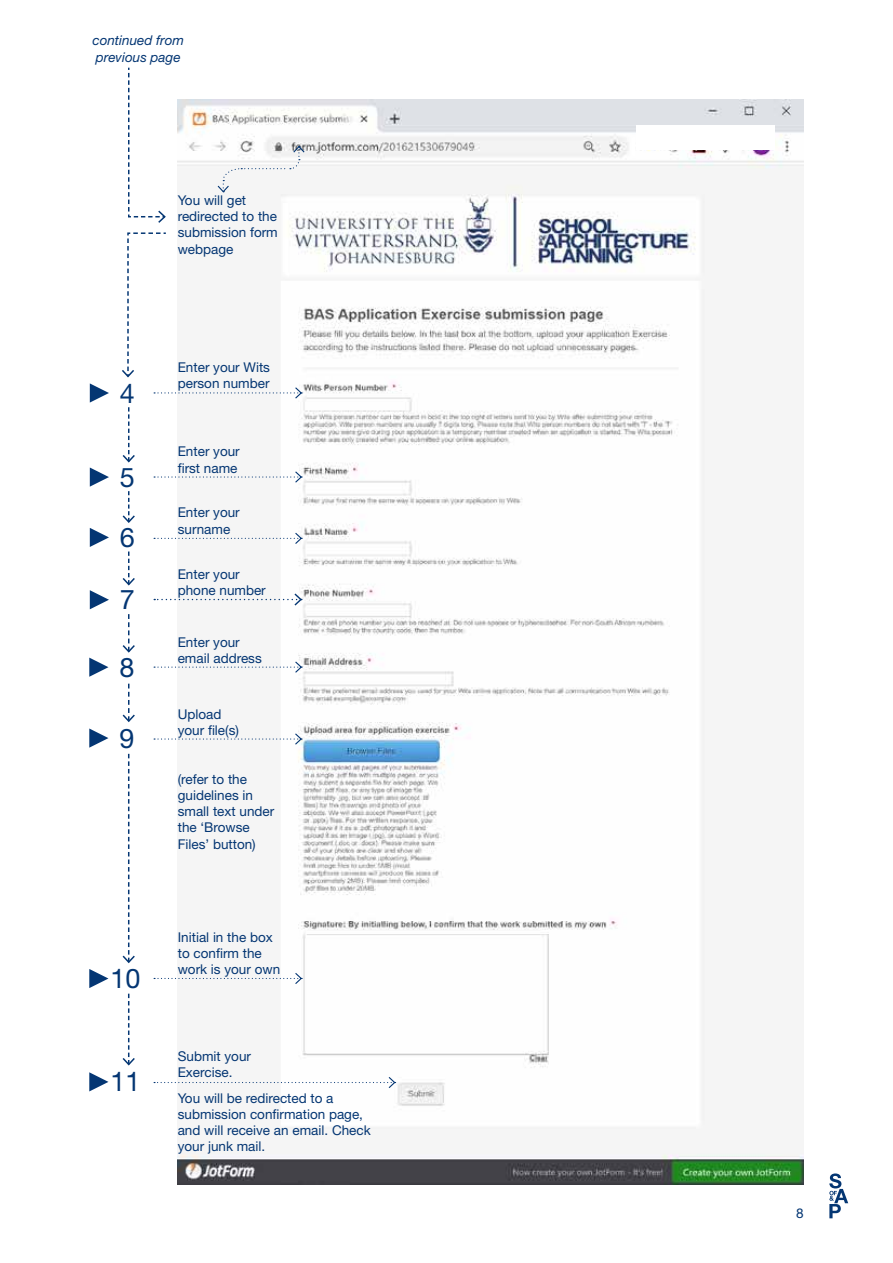
<style>
.page{position:relative;width:893px;height:1263px;background:#fff}
.page>*{position:absolute;margin:0;border:0;box-sizing:border-box;transform-origin:0 0}
.t1{font:27px "Helvetica Neue LT Std";color:#043673}
.t2{font:13.5px/16.2px "Helvetica Neue LT Std";color:#043673}
.t3{font:italic 13.5px/16.2px "Helvetica Neue LT Std";color:#043673}
</style>
<div class="page">
<svg style="left:829px;top:1173px;width:19px;height:45px"></svg>
<img style="left:178px;top:100px;width:626px;height:1084px">
<svg style="left:90px;top:383px;width:19px;height:20px"></svg>
<svg style="left:128px;top:67px;width:38px;height:156px"></svg>
<svg style="left:122px;top:994px;width:13px;height:72px"></svg>
<svg style="left:90px;top:467px;width:19px;height:20px"></svg>
<svg style="left:90px;top:528px;width:19px;height:19px"></svg>
<svg style="left:90px;top:590px;width:19px;height:19px"></svg>
<svg style="left:89px;top:658px;width:19px;height:19px"></svg>
<svg style="left:122px;top:684px;width:13px;height:39px"></svg>
<svg style="left:122px;top:407px;width:13px;height:56px"></svg>
<svg style="left:122px;top:491px;width:13px;height:32px"></svg>
<svg style="left:154px;top:386px;width:149px;height:14px"></svg>
<svg style="left:154px;top:470px;width:149px;height:14px"></svg>
<svg style="left:154px;top:531px;width:149px;height:14px"></svg>
<svg style="left:154px;top:592px;width:149px;height:15px"></svg>
<svg style="left:154px;top:660px;width:149px;height:14px"></svg>
<svg style="left:154px;top:732px;width:149px;height:14px"></svg>
<svg style="left:154px;top:972px;width:149px;height:13px"></svg>
<svg style="left:154px;top:1076px;width:242px;height:13px"></svg>
<svg style="left:89px;top:728px;width:19px;height:20px"></svg>
<svg style="left:89px;top:969px;width:19px;height:19px"></svg>
<svg style="left:89px;top:1072px;width:19px;height:19px"></svg>
<div style="left:636px;top:125px;width:139px;height:25px;background:#fff"></div>
<svg style="left:122px;top:232px;width:44px;height:146px"></svg>
<svg style="left:216px;top:145px;width:90px;height:48px"></svg>
<svg style="left:122px;top:754px;width:13px;height:210px"></svg>
<svg style="left:122px;top:614px;width:13px;height:39px"></svg>
<svg style="left:122px;top:551px;width:13px;height:35px"></svg>
<p class="t3" style="left:92px;top:32px;width:93px">continued from previous page</p>
<p class="t2" style="left:178px;top:192px;width:102px">You will get redirected to the submission form webpage</p>
<h1 class="t1" style="left:120px;top:377px;width:17px">4</h1>
<h1 class="t1" style="left:120px;top:461px;width:17px">5</h1>
<h1 class="t1" style="left:120px;top:521px;width:17px">6</h1>
<h1 class="t1" style="left:120px;top:584px;width:17px">7</h1>
<h1 class="t1" style="left:119px;top:651px;width:17px">8</h1>
<h1 class="t1" style="left:119px;top:722px;width:17px">9</h1>
<h1 class="t1" style="left:111px;top:962px;width:32px">10</h1>
<h1 class="t1" style="left:111px;top:1066px;width:32px">11</h1>
<p class="t2" style="left:178px;top:359px;width:94px">Enter your Wits person number</p>
<p class="t2" style="left:178px;top:443px;width:64px">Enter your first name</p>
<p class="t2" style="left:178px;top:504px;width:64px">Enter your surname</p>
<p class="t2" style="left:178px;top:566px;width:90px">Enter your phone number</p>
<p class="t2" style="left:178px;top:633px;width:86px">Enter your email address</p>
<p class="t2" style="left:178px;top:706px;width:63px">Upload your file(s)</p>
<p class="t2" style="left:178px;top:771px;width:98px">(refer to the guidelines in small text under the ‘Browse<br>Files’ button)</p>
<p class="t2" style="left:178px;top:928px;width:104px">Initial in the box to confirm the work is your own</p>
<p class="t2" style="left:178px;top:1048px;width:75px">Submit your<br>Exercise.</p>
<p class="t2" style="left:178px;top:1089px;width:195px">You will be redirected to a submission confirmation page, and will receive an email. Check your junk mail.</p>
<p class="t2" style="left:796px;top:1205px;width:9px">8</p>
</div>
